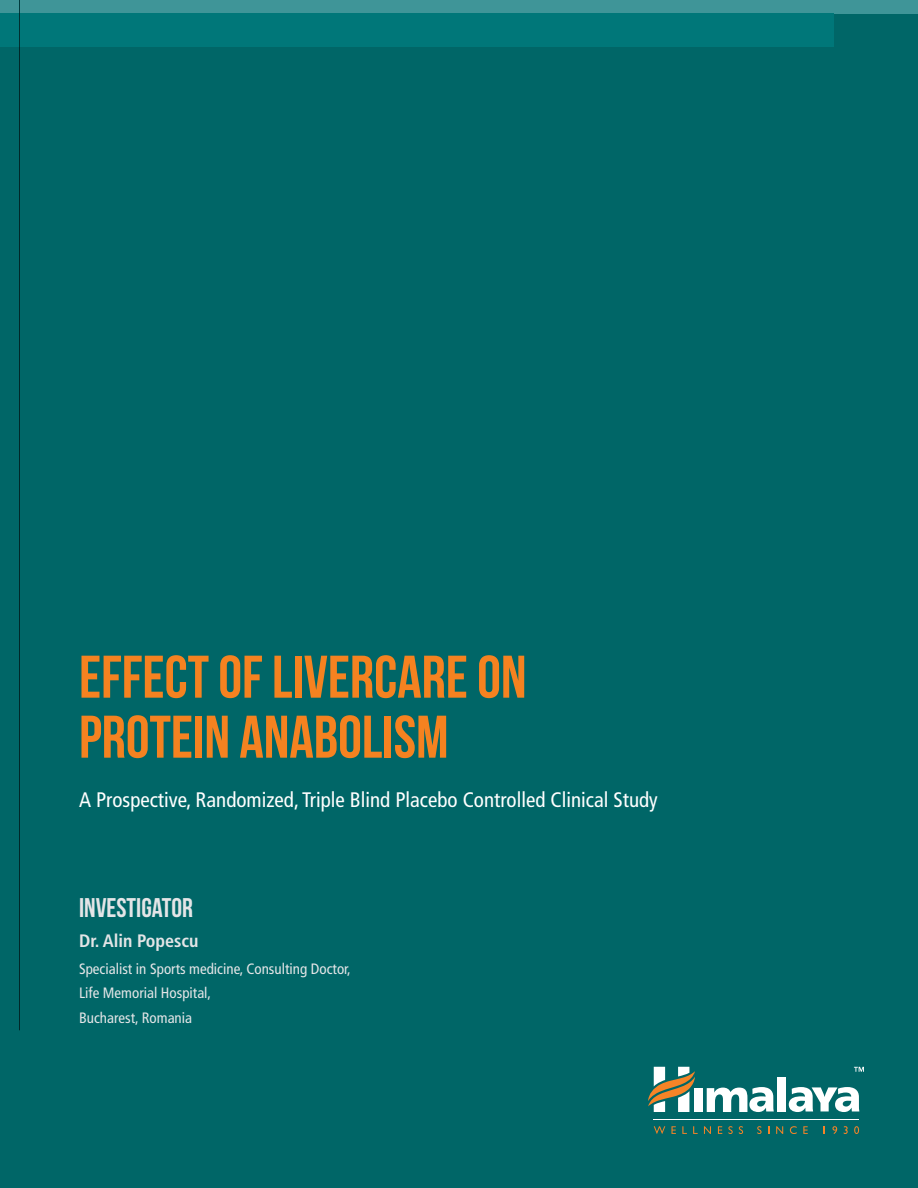
<style>
.page{position:relative;width:918px;height:1188px;background:#006667}
.page>*{position:absolute;margin:0;border:0;box-sizing:border-box;transform-origin:0 0}
.t1{font:60px "Bebas Neue";color:#f58220}
.t2{font:27px "Bebas Neue";color:#e4e5e7}
.t3{font:condensed 21px "Frutiger LT Std";color:#fff}
.t4{font:700 condensed 18px "Frutiger LT Std";color:#e4e5e7}
.t5{font:condensed 15px "Frutiger LT Std";color:#e4e5e7}
</style>
<div class="page">
<svg style="left:648px;top:1067px;width:47px;height:45px"></svg>
<div style="left:778px;top:1077px;width:8px;height:34px;background:#fff"></div>
<div style="left:694px;top:1088px;width:8px;height:24px;background:#fff"></div>
<svg style="left:707px;top:1087px;width:67px;height:25px"></svg>
<svg style="left:789px;top:1087px;width:70px;height:25px"></svg>
<svg style="left:654px;top:1126px;width:11px;height:8px"></svg>
<svg style="left:671px;top:1126px;width:5px;height:8px"></svg>
<svg style="left:682px;top:1126px;width:5px;height:8px"></svg>
<svg style="left:693px;top:1126px;width:5px;height:8px"></svg>
<svg style="left:704px;top:1126px;width:7px;height:8px"></svg>
<svg style="left:718px;top:1126px;width:4px;height:8px"></svg>
<svg style="left:728px;top:1126px;width:5px;height:8px"></svg>
<svg style="left:739px;top:1126px;width:4px;height:8px"></svg>
<svg style="left:757px;top:1126px;width:5px;height:8px"></svg>
<svg style="left:776px;top:1126px;width:7px;height:8px"></svg>
<svg style="left:790px;top:1126px;width:7px;height:8px"></svg>
<svg style="left:803px;top:1126px;width:5px;height:8px"></svg>
<svg style="left:823px;top:1126px;width:2px;height:8px"></svg>
<svg style="left:832px;top:1126px;width:5px;height:8px"></svg>
<svg style="left:844px;top:1126px;width:4px;height:8px"></svg>
<svg style="left:854px;top:1126px;width:5px;height:8px"></svg>
<svg style="left:854px;top:1067px;width:10px;height:5px"></svg>
<hr style="left:654px;top:1119px;width:205px;height:1px;background:#fff">
<div style="left:0;top:0;width:918px;height:14px;background:#3f9598"></div>
<div style="left:0;top:14px;width:834px;height:33px;background:#007779"></div>
<hr style="left:19px;top:0;width:1px;height:1030px;background:#006667">
<p class="t1" style="left:79px;top:644px;width:449px">EFFECT OF LIVERCARE ON</p>
<p class="t1" style="left:79px;top:704px;width:371px">PROTEIN ANABOLISM</p>
<p class="t3" style="left:79px;top:787px;width:580px">A Prospective, Randomized, Triple Blind Placebo Controlled Clinical Study</p>
<p class="t2" style="left:79px;top:893px;width:115px">INVESTIGATOR</p>
<p class="t4" style="left:79px;top:930px;width:121px">Dr. Alin Popescu</p>
<p class="t5" style="left:79px;top:960px;width:273px">Specialist in Sports medicine, Consulting Doctor,</p>
<p class="t5" style="left:79px;top:985px;width:134px">Life Memorial Hospital,</p>
<p class="t5" style="left:79px;top:1009px;width:115px">Bucharest, Romania</p>
</div>
